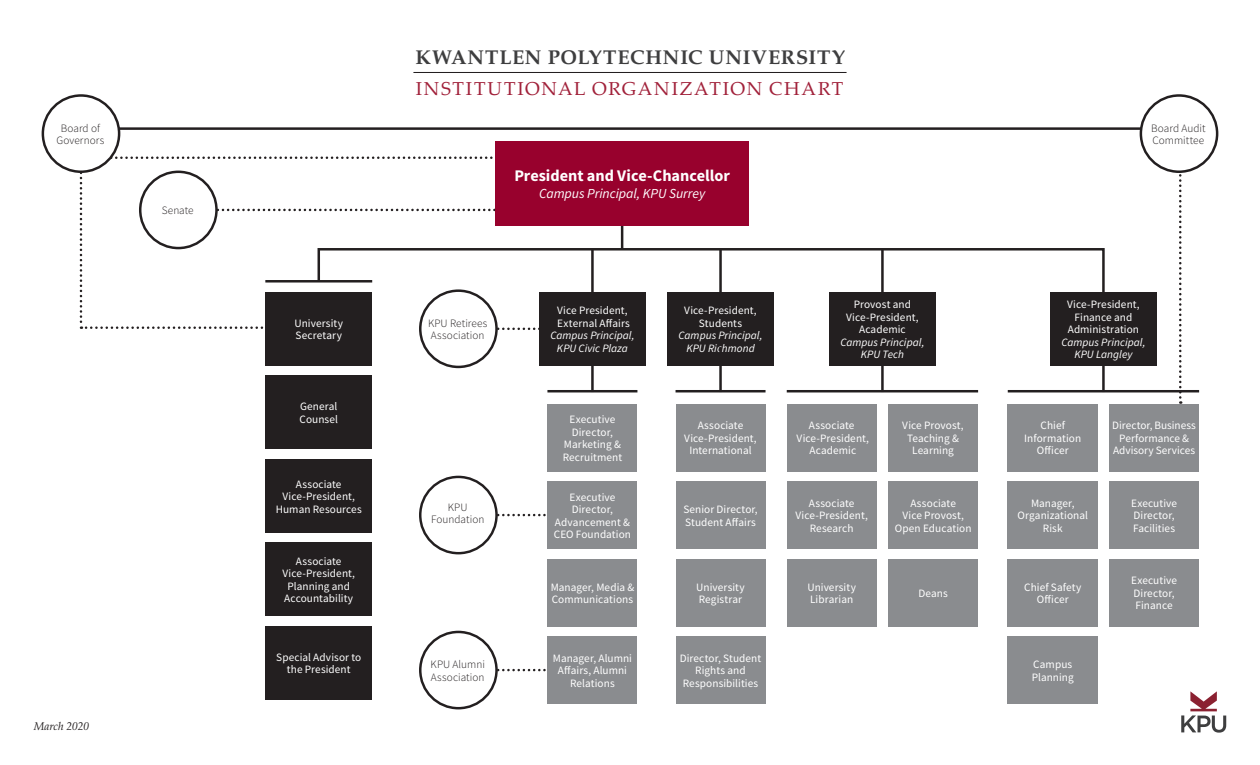
<style>
.page{position:relative;width:1260px;height:765px;background:#fff}
.page>*{position:absolute;margin:0;border:0;box-sizing:border-box;transform-origin:0 0}
.t1{font:700 20px "Palatino LT Std";letter-spacing:.04em;color:#3e3e3f}
.t2{font:18.75px "Palatino Linotype";letter-spacing:.095em;color:#a1213a}
.Chart_Center_Text_sa{font:700 16.25px "Source Sans Pro";color:#fff}
.Chart_Center_Text_sa-2{font:italic 13.75px "Source Sans Pro";letter-spacing:-.005em;color:#fff}
.Chart_Center_Text_sa-3{font:11.25px/12.5px "Source Sans Pro";letter-spacing:.005em;color:#fff;text-align:center}
.Chart_Center_Text_sa-4{font:italic 11.25px/12.5px "Source Sans Pro";letter-spacing:.005em;color:#fff;text-align:center}
.Chart_Center_Text_sa-5{font:300 11.25px/12.5px "Source Sans Pro";letter-spacing:.005em;color:#231f20}
.t3{font:italic 11.25px "Palatino LT Std";color:#231f20}
</style>
<div class="page">
<svg style="left:1181px;top:691px;width:45px;height:42px"></svg>
<div style="left:547px;top:559px;width:90px;height:67px;background:#8a8c8f"></div>
<hr style="left:547px;top:390px;width:90px;height:2px;background:#231f20">
<hr style="left:591px;top:347px;width:3px;height:45px;background:#231f20">
<hr style="left:621px;top:202px;width:2px;height:47px;background:#231f20">
<hr style="left:91px;top:127px;width:1071px;height:3px;background:#231f20">
<div style="left:43px;top:95px;width:76px;height:77px;background:#fff;border-radius:50%"></div>
<div style="left:42px;top:94px;width:78px;height:79px;border:2px solid #231f20;border-radius:50%"></div>
<svg style="left:1179px;top:174px;width:3px;height:230px"></svg>
<svg style="left:599px;top:247px;width:506px;height:45px"></svg>
<hr style="left:413px;top:72px;width:434px;height:1px;background:#231f20">
<div style="left:676px;top:559px;width:90px;height:67px;background:#8a8c8f"></div>
<div style="left:676px;top:404px;width:90px;height:67px;background:#8a8c8f"></div>
<div style="left:676px;top:481px;width:90px;height:68px;background:#8a8c8f"></div>
<div style="left:787px;top:404px;width:90px;height:67px;background:#8a8c8f"></div>
<div style="left:787px;top:481px;width:90px;height:68px;background:#8a8c8f"></div>
<div style="left:787px;top:559px;width:90px;height:67px;background:#8a8c8f"></div>
<div style="left:676px;top:636px;width:90px;height:68px;background:#8a8c8f"></div>
<div style="left:888px;top:481px;width:90px;height:68px;background:#8a8c8f"></div>
<div style="left:888px;top:559px;width:90px;height:67px;background:#8a8c8f"></div>
<div style="left:888px;top:404px;width:90px;height:67px;background:#8a8c8f"></div>
<div style="left:496px;top:141px;width:253px;height:85px;background:#98012d"></div>
<div style="left:539px;top:292px;width:107px;height:73px;background:#231f20"></div>
<svg style="left:498px;top:514px;width:48px;height:2px"></svg>
<svg style="left:80px;top:151px;width:519px;height:179px"></svg>
<div style="left:420px;top:291px;width:77px;height:76px;background:#fff;border-radius:50%"></div>
<div style="left:419px;top:289px;width:79px;height:79px;border:2px solid #231f20;border-radius:50%"></div>
<div style="left:1008px;top:404px;width:90px;height:67px;background:#8a8c8f"></div>
<div style="left:1008px;top:559px;width:90px;height:67px;background:#8a8c8f"></div>
<div style="left:1008px;top:636px;width:90px;height:68px;background:#8a8c8f"></div>
<div style="left:1109px;top:481px;width:90px;height:68px;background:#8a8c8f"></div>
<div style="left:1008px;top:481px;width:90px;height:68px;background:#8a8c8f"></div>
<div style="left:1109px;top:559px;width:90px;height:67px;background:#8a8c8f"></div>
<div style="left:1109px;top:404px;width:90px;height:67px;background:#8a8c8f"></div>
<div style="left:1141px;top:95px;width:76px;height:77px;background:#fff;border-radius:50%"></div>
<div style="left:1140px;top:94px;width:78px;height:79px;border:2px solid #231f20;border-radius:50%"></div>
<hr style="left:1008px;top:390px;width:191px;height:2px;background:#231f20">
<hr style="left:1102px;top:347px;width:3px;height:45px;background:#231f20">
<div style="left:1050px;top:292px;width:107px;height:73px;background:#231f20"></div>
<hr style="left:787px;top:390px;width:191px;height:2px;background:#231f20">
<hr style="left:881px;top:347px;width:3px;height:45px;background:#231f20">
<div style="left:667px;top:292px;width:107px;height:73px;background:#231f20"></div>
<hr style="left:676px;top:390px;width:90px;height:2px;background:#231f20">
<hr style="left:719px;top:347px;width:3px;height:45px;background:#231f20">
<div style="left:829px;top:292px;width:107px;height:73px;background:#231f20"></div>
<div style="left:265px;top:543px;width:107px;height:73px;background:#231f20"></div>
<div style="left:265px;top:292px;width:107px;height:73px;background:#231f20"></div>
<div style="left:265px;top:376px;width:107px;height:73px;background:#231f20"></div>
<div style="left:265px;top:626px;width:107px;height:73px;background:#231f20"></div>
<div style="left:265px;top:459px;width:107px;height:73px;background:#231f20"></div>
<div style="left:419px;top:476px;width:79px;height:78px;border:2px solid #231f20;border-radius:50%"></div>
<div style="left:547px;top:481px;width:90px;height:68px;background:#8a8c8f"></div>
<div style="left:547px;top:404px;width:90px;height:67px;background:#8a8c8f"></div>
<svg style="left:498px;top:669px;width:48px;height:2px"></svg>
<div style="left:419px;top:631px;width:79px;height:78px;border:2px solid #231f20;border-radius:50%"></div>
<div style="left:547px;top:636px;width:90px;height:68px;background:#8a8c8f"></div>
<p class="Chart_Center_Text_sa-5" style="left:56px;top:122px;width:49px;text-align:center">Board of<br>Governors</p>
<p class="Chart_Center_Text_sa-5" style="left:162px;top:204px;width:34px">Senate</p>
<p class="t3" style="left:34px;top:719px;width:57px">March 2020</p>
<p class="Chart_Center_Text_sa-3" style="left:295px;top:317px;width:50px;text-align:left">University<br>Secretary</p>
<p class="Chart_Center_Text_sa-3" style="left:300px;top:400px;width:40px;text-align:left">General<br>Counsel</p>
<p class="Chart_Center_Text_sa-3" style="left:276px;top:478px;width:87px">Associate<br>Vice-President,<br>Human Resources</p>
<p class="Chart_Center_Text_sa-3" style="left:283px;top:555px;width:74px">Associate<br>Vice-President,<br>Planning and<br>Accountability</p>
<p class="Chart_Center_Text_sa-3" style="left:276px;top:651px;width:86px">Special Advisor to the President</p>
<p class="t1" style="left:416px;top:45px;width:431px">KWANTLEN POLYTECHNIC UNIVERSITY</p>
<p class="t2" style="left:416px;top:75px;width:429px">INSTITUTIONAL ORGANIZATION CHART</p>
<p class="Chart_Center_Text_sa" style="left:514px;top:164px;width:217px">President and Vice-Chancellor</p>
<p class="Chart_Center_Text_sa-2" style="left:539px;top:185px;width:168px">Campus Principal, KPU Surrey</p>
<p class="Chart_Center_Text_sa-5" style="left:428px;top:317px;width:61px">KPU Retirees<br>Association</p>
<p class="Chart_Center_Text_sa-3" style="left:557px;top:304px;width:74px;text-align:left">Vice President,<br>External Affairs</p>
<p class="Chart_Center_Text_sa-4" style="left:550px;top:329px;width:86px">Campus Principal,<br>KPU Civic Plaza</p>
<p class="Chart_Center_Text_sa-3" style="left:563px;top:413px;width:61px">Executive<br>Director,<br>Marketing &amp;<br>Recruitment</p>
<p class="Chart_Center_Text_sa-5" style="left:431px;top:501px;width:55px;text-align:center">KPU<br>Foundation</p>
<p class="Chart_Center_Text_sa-3" style="left:554px;top:490px;width:79px">Executive<br>Director,<br>Advancement &amp;<br>CEO Foundation</p>
<p class="Chart_Center_Text_sa-3" style="left:551px;top:580px;width:85px;text-align:left">Manager, Media &amp;<br>Communications</p>
<p class="Chart_Center_Text_sa-5" style="left:431px;top:658px;width:56px">KPU Alumni<br>Association</p>
<p class="Chart_Center_Text_sa-3" style="left:553px;top:652px;width:81px">Manager, Alumni<br>Affairs, Alumni<br>Relations</p>
<p class="Chart_Center_Text_sa-3" style="left:684px;top:304px;width:74px">Vice-President,<br>Students</p>
<p class="Chart_Center_Text_sa-4" style="left:678px;top:329px;width:86px">Campus Principal,<br>KPU Richmond</p>
<p class="Chart_Center_Text_sa-3" style="left:684px;top:419px;width:74px">Associate<br>Vice-President,<br>International</p>
<p class="Chart_Center_Text_sa-3" style="left:683px;top:503px;width:76px;text-align:left">Senior Director,<br>Student Affairs</p>
<p class="Chart_Center_Text_sa-3" style="left:696px;top:580px;width:50px">University</p>
<p class="Chart_Center_Text_sa-3" style="left:699px;top:593px;width:45px">Registrar</p>
<p class="Chart_Center_Text_sa-3" style="left:680px;top:652px;width:83px">Director, Student<br>Rights and<br>Responsibilities</p>
<p class="Chart_Center_Text_sa-3" style="left:846px;top:298px;width:74px">Provost and<br>Vice-President,<br>Academic</p>
<p class="Chart_Center_Text_sa-4" style="left:840px;top:335px;width:86px">Campus Principal,<br>KPU Tech</p>
<p class="Chart_Center_Text_sa-3" style="left:797px;top:419px;width:74px">Associate<br>Vice-President,<br>Academic</p>
<p class="Chart_Center_Text_sa-3" style="left:795px;top:497px;width:74px">Associate<br>Vice-President,<br>Research</p>
<p class="Chart_Center_Text_sa-3" style="left:807px;top:580px;width:50px">University</p>
<p class="Chart_Center_Text_sa-3" style="left:810px;top:593px;width:45px">Librarian</p>
<p class="Chart_Center_Text_sa-3" style="left:902px;top:419px;width:63px">Vice Provost,<br>Teaching &amp;<br>Learning</p>
<p class="Chart_Center_Text_sa-3" style="left:895px;top:497px;width:78px">Associate<br>Vice Provost,<br>Open Education</p>
<p class="Chart_Center_Text_sa-3" style="left:919px;top:587px;width:31px">Deans</p>
<p class="Chart_Center_Text_sa-5" style="left:1151px;top:122px;width:56px">Board Audit<br>Committee</p>
<p class="Chart_Center_Text_sa-3" style="left:1067px;top:298px;width:74px">Vice-President,<br>Finance and<br>Administration</p>
<p class="Chart_Center_Text_sa-4" style="left:1061px;top:335px;width:86px">Campus Principal,<br>KPU Langley</p>
<p class="Chart_Center_Text_sa-3" style="left:1024px;top:419px;width:58px">Chief<br>Information<br>Officer</p>
<p class="Chart_Center_Text_sa-3" style="left:1112px;top:419px;width:85px">Director, Business<br>Performance &amp;<br>Advisory Services</p>
<p class="Chart_Center_Text_sa-3" style="left:1031px;top:497px;width:45px">Manager,</p>
<p class="Chart_Center_Text_sa-3" style="left:1018px;top:509px;width:72px">Organizational</p>
<p class="Chart_Center_Text_sa-3" style="left:1043px;top:522px;width:21px">Risk</p>
<p class="Chart_Center_Text_sa-3" style="left:1131px;top:497px;width:48px;text-align:left">Executive<br>Director,<br>Facilities</p>
<p class="Chart_Center_Text_sa-3" style="left:1024px;top:580px;width:59px">Chief Safety</p>
<p class="Chart_Center_Text_sa-3" style="left:1037px;top:593px;width:34px">Officer</p>
<p class="Chart_Center_Text_sa-3" style="left:1131px;top:574px;width:48px;text-align:left">Executive<br>Director,</p>
<p class="Chart_Center_Text_sa-3" style="left:1135px;top:599px;width:39px">Finance</p>
<p class="Chart_Center_Text_sa-3" style="left:1033px;top:658px;width:41px">Campus</p>
<p class="Chart_Center_Text_sa-3" style="left:1032px;top:671px;width:43px">Planning</p>
</div>
